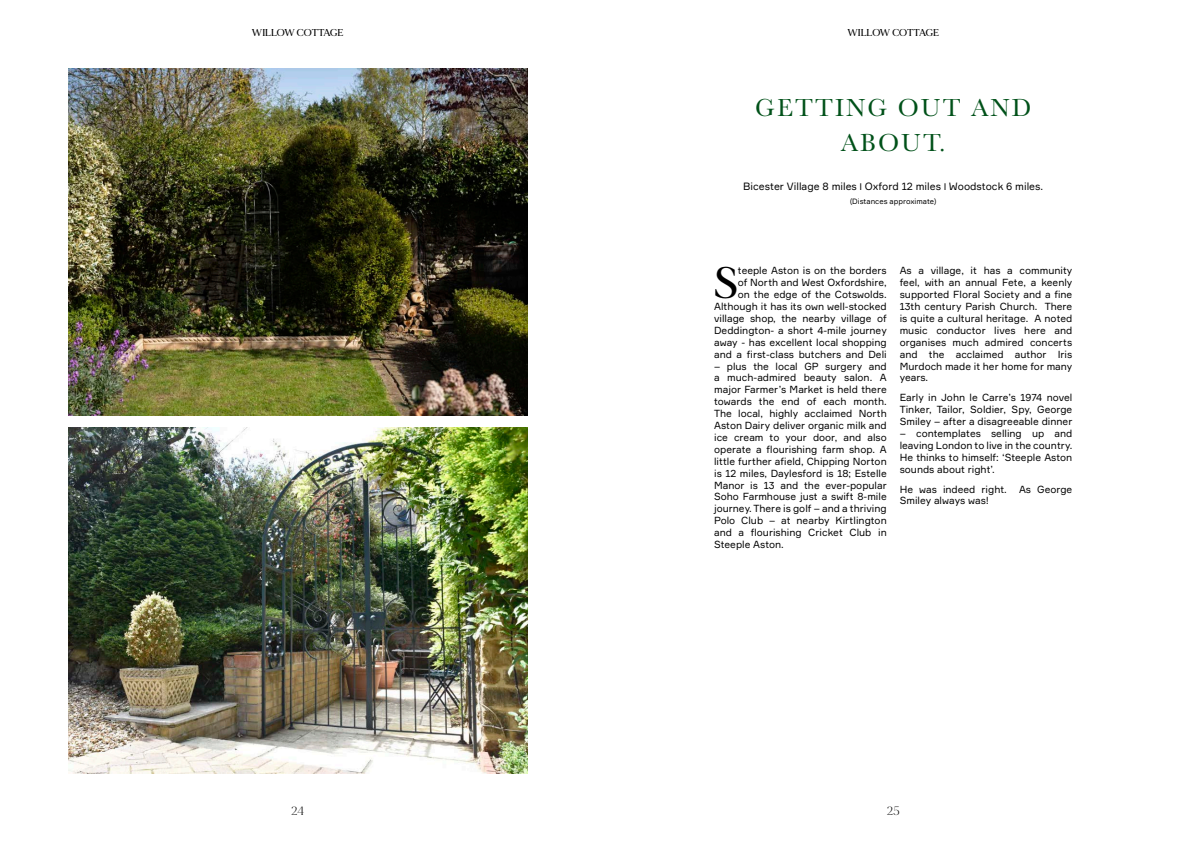
<style>
.page{position:relative;width:1191px;height:842px;background:#fff}
.page>*{position:absolute;margin:0;border:0;box-sizing:border-box;transform-origin:0 0}
.t1{font:500 44.1px "MADE Mirage";color:#000}
.t2{font:25.6px/34.8px "Baskerville";letter-spacing:.08em;color:#005119;text-align:center}
.t3{font:12px "MADE Mirage";color:#000}
.t4{font:10.3px "Formular";color:#000}
.t5{font:10.1px/11.9px "Formular";color:#000;text-align:justify}
.t6{font:500 10px "MADE Mirage";color:#000}
.t7{font:7.5px "Formular";color:#000}
.s1{font-size:9.4px}
</style>
<div class="page">
<img style="left:68px;top:68px;width:459px;height:347px">
<img style="left:68px;top:427px;width:459px;height:347px">
<p class="t6" style="left:252px;top:26px;width:93px">WILLOW COTTAGE</p>
<p class="t6" style="left:847px;top:26px;width:93px">WILLOW COTTAGE</p>
<h2 class="t2" style="left:755px;top:91px;width:277px">GETTING OUT AND<br>ABOUT.</h2>
<p class="t4" style="left:743px;top:180px;width:301px">Bicester Village 8 miles <span class="s1">I</span> Oxford 12 miles <span class="s1">I</span> Woodstock 6 miles.</p>
<p class="t7" style="left:850px;top:197px;width:88px">(Distances approximate)</p>
<h1 class="t1" style="left:714px;top:254px;width:25px">S</h1>
<p class="t5" style="left:714px;top:265px;width:174px;text-align:right">teeple Aston is on the borders<br>of North and West Oxfordshire,<br>on the edge of the Cotswolds.<br>Although it has its own well-stocked village shop, the nearby village of Deddington- a short 4-mile journey away - has excellent local shopping and a first-class butchers and Deli</p>
<p class="t5" style="left:714px;top:360px;width:174px">– plus the local GP surgery and a much-admired beauty salon. A major Farmer’s Market is held there towards the end of each month.<br>The local, highly acclaimed North Aston Dairy deliver organic milk and ice cream to your door, and also operate a flourishing farm shop. A little further afield, Chipping Norton is 12 miles, Daylesford is 18; Estelle Manor is 13 and the ever-popular Soho Farmhouse just a swift 8-mile journey. There is golf – and a thriving Polo Club – at nearby Kirtlington and a flourishing Cricket Club in Steeple Aston.</p>
<p class="t5" style="left:899px;top:265px;width:174px">As a village, it has a community feel, with an annual Fete, a keenly supported Floral Society and a fine 13th century Parish Church. There is quite a cultural heritage. A noted music conductor lives here and organises much admired concerts and the acclaimed author Iris Murdoch made it her home for many years.</p>
<p class="t5" style="left:899px;top:391px;width:174px">Early in John le Carre’s 1974 novel Tinker, Tailor, Soldier, Spy, George Smiley – after a disagreeable dinner</p>
<p class="t5" style="left:899px;top:427px;width:174px">– contemplates selling up and leaving London to live in the country.<br>He thinks to himself: ‘Steeple Aston sounds about right’.</p>
<p class="t5" style="left:899px;top:483px;width:174px">He was indeed right. As George<br>Smiley always was!</p>
<p class="t3" style="left:291px;top:803px;width:15px">24</p>
<p class="t3" style="left:886px;top:803px;width:14px">25</p>
</div>
